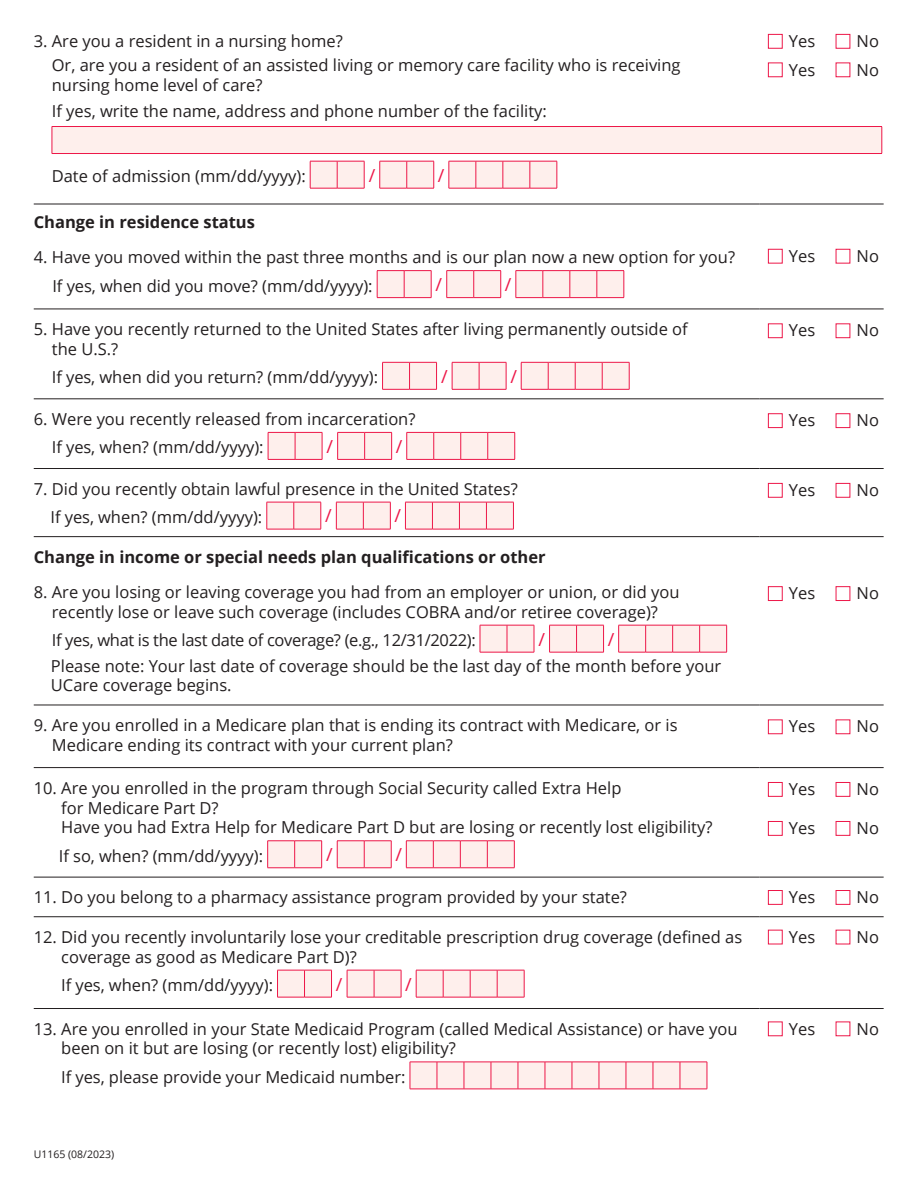
<style>
.page{position:relative;width:918px;height:1188px;background:#fff}
.page>*{position:absolute;margin:0;border:0;box-sizing:border-box;transform-origin:0 0}
.t1{font:18px "Open Sans";color:#ed1748}
.t2{font:16.5px/19.8px "Open Sans";color:#231f20}
.t3{font:700 16.5px "Open Sans";color:#231f20}
.t4{font:16.5px "Open Sans";letter-spacing:-.02em;color:#231f20}
.t5{font:10.5px "Open Sans";color:#231f20}
.s1{color:#ed1748}
</style>
<div class="page">
<hr style="left:34px;top:705px;width:726px;height:1px;background:#231f20">
<hr style="left:760px;top:705px;width:124px;height:1px;background:#231f20">
<hr style="left:34px;top:767px;width:726px;height:1px;background:#231f20">
<hr style="left:760px;top:767px;width:124px;height:1px;background:#231f20">
<hr style="left:34px;top:877px;width:726px;height:1px;background:#231f20">
<hr style="left:760px;top:877px;width:124px;height:1px;background:#231f20">
<hr style="left:34px;top:309px;width:726px;height:1px;background:#231f20">
<hr style="left:760px;top:309px;width:124px;height:1px;background:#231f20">
<hr style="left:34px;top:398px;width:726px;height:1px;background:#231f20">
<hr style="left:760px;top:398px;width:124px;height:1px;background:#231f20">
<hr style="left:34px;top:468px;width:726px;height:1px;background:#231f20">
<hr style="left:760px;top:468px;width:124px;height:1px;background:#231f20">
<hr style="left:34px;top:916px;width:726px;height:1px;background:#231f20">
<hr style="left:760px;top:916px;width:124px;height:1px;background:#231f20">
<hr style="left:34px;top:1008px;width:726px;height:1px;background:#231f20">
<hr style="left:760px;top:1008px;width:124px;height:1px;background:#231f20">
<hr style="left:34px;top:536px;width:726px;height:1px;background:#231f20">
<hr style="left:760px;top:536px;width:124px;height:1px;background:#231f20">
<hr style="left:34px;top:204px;width:726px;height:1px;background:#231f20">
<hr style="left:760px;top:204px;width:124px;height:1px;background:#231f20">
<div style="left:52px;top:127px;width:830px;height:27px;background:#feefec"></div>
<hr style="left:52px;top:126px;width:830px;height:1px;background:#ed1748">
<svg style="left:52px;top:127px;width:1px;height:26px"></svg>
<svg style="left:882px;top:127px;width:1px;height:26px"></svg>
<hr style="left:52px;top:153px;width:830px;height:1px;background:#ed1748">
<svg style="left:310px;top:161px;width:248px;height:28px;background:#fcdddf"></svg>
<svg style="left:377px;top:270px;width:248px;height:28px;background:#fcdbdd"></svg>
<svg style="left:382px;top:362px;width:248px;height:28px;background:#fcdbde"></svg>
<svg style="left:268px;top:432px;width:247px;height:28px;background:#fcdbdd"></svg>
<svg style="left:267px;top:502px;width:247px;height:28px;background:#fcdddf"></svg>
<svg style="left:480px;top:625px;width:247px;height:28px;background:#fcdddf"></svg>
<svg style="left:267px;top:841px;width:248px;height:28px;background:#fcdfe1"></svg>
<svg style="left:277px;top:970px;width:248px;height:28px;background:#fcdddf"></svg>
<svg style="left:410px;top:1062px;width:298px;height:28px;background:#fcdcdd"></svg>
<p class="t2" style="left:34px;top:31px;width:310px">3. Are you a resident in a nursing home?</p>
<p class="t2" style="left:52px;top:55px;width:630px">Or, are you a resident of an assisted living or memory care facility who is receiving nursing home level of care?</p>
<p class="t2" style="left:52px;top:101px;width:497px">If yes, write the name, address and phone number of the facility:</p>
<p class="t2" style="left:52px;top:166px;width:255px">Date of admission (mm/dd/yyyy):</p>
<p class="t1" style="left:369px;top:163px;width:8px">/</p>
<p class="t1" style="left:438px;top:163px;width:8px">/</p>
<p class="t3" style="left:34px;top:211px;width:223px">Change in residence status</p>
<p class="t2" style="left:52px;top:242px;width:684px;line-height:28.5px;text-indent:-19px">4. Have you moved within the past three months and is our plan now a new option for you?<br>If yes, when did you move? (mm/dd/yyyy):</p>
<p class="t1" style="left:436px;top:272px;width:8px">/</p>
<p class="t1" style="left:505px;top:272px;width:8px">/</p>
<p class="t2" style="left:52px;top:319px;width:637px;text-indent:-18px">5. Have you recently returned to the United States after living permanently outside of the U.S.?</p>
<p class="t2" style="left:52px;top:367px;width:328px">If yes, when did you return? (mm/dd/yyyy):</p>
<p class="t1" style="left:441px;top:364px;width:8px">/</p>
<p class="t1" style="left:510px;top:364px;width:8px">/</p>
<p class="t2" style="left:52px;top:404px;width:365px;line-height:28.5px;text-indent:-18px">6. Were you recently released from incarceration?<br>If yes, when? (mm/dd/yyyy):</p>
<p class="t1" style="left:327px;top:434px;width:8px">/</p>
<p class="t1" style="left:396px;top:434px;width:8px">/</p>
<p class="t2" style="left:51px;top:474px;width:469px;line-height:28.5px;text-indent:-17px">7. Did you recently obtain lawful presence in the United States?<br>If yes, when? (mm/dd/yyyy):</p>
<p class="t1" style="left:325px;top:504px;width:8px">/</p>
<p class="t1" style="left:395px;top:504px;width:8px">/</p>
<p class="t3" style="left:34px;top:545px;width:513px">Change in income or special needs plan qualifications or other</p>
<p class="t2" style="left:34px;top:582px;width:647px;text-align:center">8. Are you losing or leaving coverage you had from an employer or union, or did you recently lose or leave such coverage (includes COBRA and/or retiree coverage)?</p>
<p class="t4" style="left:52px;top:629px;width:426px">If yes, what is the last date of coverage? (e.g., 12/31/2022):</p>
<p class="t1" style="left:538px;top:627px;width:8px">/</p>
<p class="t1" style="left:608px;top:627px;width:8px">/</p>
<p class="t2" style="left:51px;top:655px;width:672px">Please note: Your last date of coverage should be the last day of the month before your<br>UCare coverage begins.</p>
<p class="t2" style="left:766px;top:31px;width:114px"><span class="s1">■</span> Yes <span class="s1">■</span> No</p>
<p class="t2" style="left:766px;top:59px;width:114px"><span class="s1">■</span> Yes <span class="s1">■</span> No</p>
<p class="t2" style="left:766px;top:246px;width:114px"><span class="s1">■</span> Yes <span class="s1">■</span> No</p>
<p class="t2" style="left:766px;top:320px;width:114px"><span class="s1">■</span> Yes <span class="s1">■</span> No</p>
<p class="t2" style="left:766px;top:410px;width:114px"><span class="s1">■</span> Yes <span class="s1">■</span> No</p>
<p class="t2" style="left:766px;top:480px;width:114px"><span class="s1">■</span> Yes <span class="s1">■</span> No</p>
<p class="t2" style="left:766px;top:583px;width:114px"><span class="s1">■</span> Yes <span class="s1">■</span> No</p>
<p class="t2" style="left:52px;top:715px;width:627px;text-indent:-18px">9. Are you enrolled in a Medicare plan that is ending its contract with Medicare, or is<br>Medicare ending its contract with your current plan?</p>
<p class="t2" style="left:766px;top:716px;width:114px"><span class="s1">■</span> Yes <span class="s1">■</span> No</p>
<p class="t2" style="left:61px;top:777px;width:653px;text-indent:-28px">10. Are you enrolled in the program through Social Security called Extra Help<br>for Medicare Part D?<br>Have you had Extra Help for Medicare Part D but are losing or recently lost eligibility?</p>
<p class="t2" style="left:59px;top:846px;width:206px">If so, when? (mm/dd/yyyy):</p>
<p class="t1" style="left:326px;top:842px;width:8px">/</p>
<p class="t1" style="left:395px;top:842px;width:8px">/</p>
<p class="t2" style="left:766px;top:779px;width:114px"><span class="s1">■</span> Yes <span class="s1">■</span> No</p>
<p class="t2" style="left:766px;top:818px;width:114px"><span class="s1">■</span> Yes <span class="s1">■</span> No</p>
<p class="t2" style="left:34px;top:887px;width:595px">11. Do you belong to a pharmacy assistance program provided by your state?</p>
<p class="t2" style="left:766px;top:887px;width:114px"><span class="s1">■</span> Yes <span class="s1">■</span> No</p>
<p class="t2" style="left:61px;top:927px;width:682px;text-indent:-28px">12. Did you recently involuntarily lose your creditable prescription drug coverage (defined as coverage as good as Medicare Part D)?</p>
<p class="t2" style="left:61px;top:975px;width:213px">If yes, when? (mm/dd/yyyy):</p>
<p class="t1" style="left:336px;top:972px;width:8px">/</p>
<p class="t1" style="left:405px;top:972px;width:8px">/</p>
<p class="t2" style="left:766px;top:926px;width:114px"><span class="s1">■</span> Yes <span class="s1">■</span> No</p>
<p class="t2" style="left:61px;top:1018px;width:678px;text-indent:-28px">13. Are you enrolled in your State Medicaid Program (called Medical Assistance) or have you been on it but are losing (or recently lost) eligibility?</p>
<p class="t2" style="left:61px;top:1067px;width:346px">If yes, please provide your Medicaid number:</p>
<p class="t5" style="left:34px;top:1147px;width:82px">U1165 (08/2023)</p>
<p class="t2" style="left:766px;top:1018px;width:114px"><span class="s1">■</span> Yes <span class="s1">■</span> No</p>
</div>
